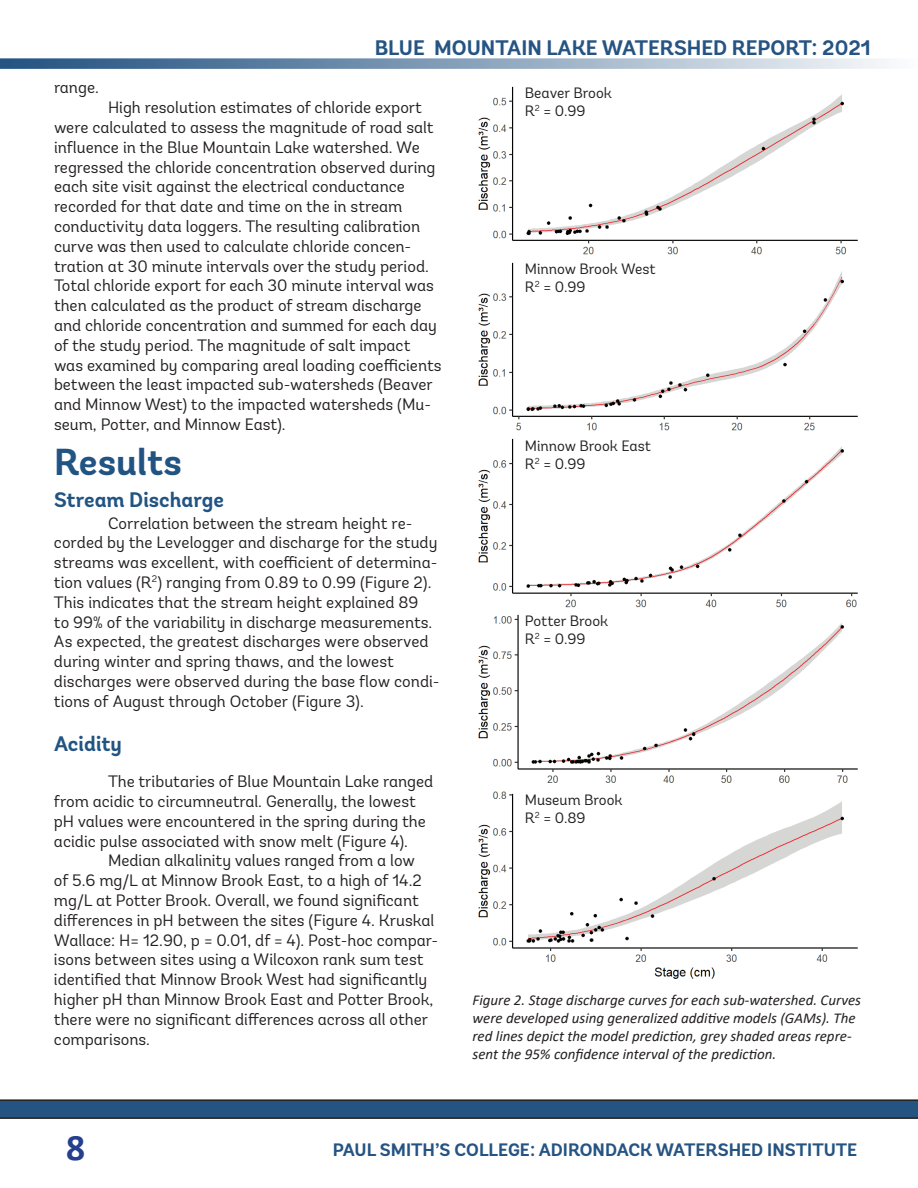
<style>
.page{position:relative;width:918px;height:1188px;background:#fff}
.page>*{position:absolute;margin:0;border:0;box-sizing:border-box;transform-origin:0 0}
.t1{font:700 37.5px "Andes";color:#225483}
.t2{font:700 37.5px "Calibri";color:#253f8e}
.t3{font:700 21px "Andes";color:#255483}
.t4{font:700 21px "Andes";color:#225483}
.t5{font:700 18px "Andes";color:#255483}
.t6{font:16.5px/19.8px "Andes";color:#231f20}
.t7{font:italic 15px/18px "Calibri";color:#231f20}
.t8{font:15px/18px "Andes";color:#231f20}
</style>
<div class="page">
<svg style="left:0;top:1099px;width:918px;height:20px;background:#2a5077"></svg>
<svg style="left:0;top:58px;width:889px;height:11px;background:#8ba4bc"></svg>
<img style="left:478px;top:86px;width:380px;height:169px">
<img style="left:478px;top:262px;width:380px;height:169px">
<img style="left:478px;top:438px;width:380px;height:170px">
<img style="left:478px;top:614px;width:380px;height:169px">
<img style="left:478px;top:791px;width:380px;height:188px">
<p class="t3" style="left:375px;top:34px;width:498px">BLUE MOUNTAIN LAKE WATERSHED REPORT: 2021</p>
<p class="t6" style="left:54px;top:78px;width:46px">range.</p>
<p class="t6" style="left:54px;top:98px;width:389px;text-indent:54px">High resolution estimates of chloride export were calculated to assess the magnitude of road salt influence in the Blue Mountain Lake watershed. We regressed the chloride concentration observed during each site visit against the electrical conductance recorded for that date and time on the in stream conductivity data loggers. The resulting calibration curve was then used to calculate chloride concen&shy;tration at 30 minute intervals over the study period.<br>Total chloride export for each 30 minute interval was then calculated as the product of stream discharge and chloride concentration and summed for each day of the study period. The magnitude of salt impact was examined by comparing areal loading coefficients between the least impacted sub-watersheds (Beaver and Minnow West) to the impacted watersheds (Mu&shy;seum, Potter, and Minnow East).</p>
<h1 class="t1" style="left:54px;top:439px;width:129px">Results</h1>
<p class="t4" style="left:54px;top:487px;width:171px">Stream Discharge</p>
<p class="t6" style="left:54px;top:513px;width:387px;text-indent:54px">Correlation between the stream height re&shy;corded by the Levelogger and discharge for the study streams was excellent, with coefficient of determina&shy;tion values (R<sup>2</sup>) ranging from 0.89 to 0.99 (Figure 2).<br>This indicates that the stream height explained 89<br>to 99% of the variability in discharge measurements.<br>As expected, the greatest discharges were observed during winter and spring thaws, and the lowest discharges were observed during the base flow condi&shy;tions of August through October (Figure 3).</p>
<p class="t4" style="left:54px;top:730px;width:70px">Acidity</p>
<p class="t6" style="left:54px;top:772px;width:381px;text-indent:54px">The tributaries of Blue Mountain Lake ranged from acidic to circumneutral. Generally, the lowest pH values were encountered in the spring during the acidic pulse associated with snow melt (Figure 4).</p>
<p class="t6" style="left:54px;top:851px;width:386px;text-indent:54px">Median alkalinity values ranged from a low<br>of 5.6 mg/L at Minnow Brook East, to a high of 14.2 mg/L at Potter Brook. Overall, we found significant differences in pH between the sites (Figure 4. Kruskal Wallace: H= 12.90, p = 0.01, df = 4). Post-hoc compar&shy;isons between sites using a Wilcoxon rank sum test identified that Minnow Brook West had significantly higher pH than Minnow Brook East and Potter Brook, there were no significant differences across all other comparisons.</p>
<p class="t8" style="left:525px;top:83px;width:89px">Beaver Brook<br>R<sup>2</sup> = 0.99</p>
<p class="t8" style="left:525px;top:260px;width:132px">Minnow Brook West<br>R<sup>2</sup> = 0.99</p>
<p class="t8" style="left:525px;top:436px;width:128px">Minnow Brook East<br>R<sup>2</sup> = 0.99</p>
<p class="t8" style="left:525px;top:612px;width:85px">Potter Brook<br>R<sup>2</sup> = 0.99</p>
<p class="t8" style="left:525px;top:791px;width:99px">Museum Brook<br>R<sup>2</sup> = 0.89</p>
<p class="t7" style="left:472px;top:990px;width:390px">Figure 2. Stage discharge curves for each sub-watershed. Curves were developed using generalized additive models (GAMs). The red lines depict the model prediction, grey shaded areas repre&shy;sent the 95% confidence interval of the prediction.</p>
<h1 class="t2" style="left:66px;top:1121px;width:21px">8</h1>
<p class="t5" style="left:333px;top:1139px;width:526px">PAUL SMITH’S COLLEGE: ADIRONDACK WATERSHED INSTITUTE</p>
</div>
